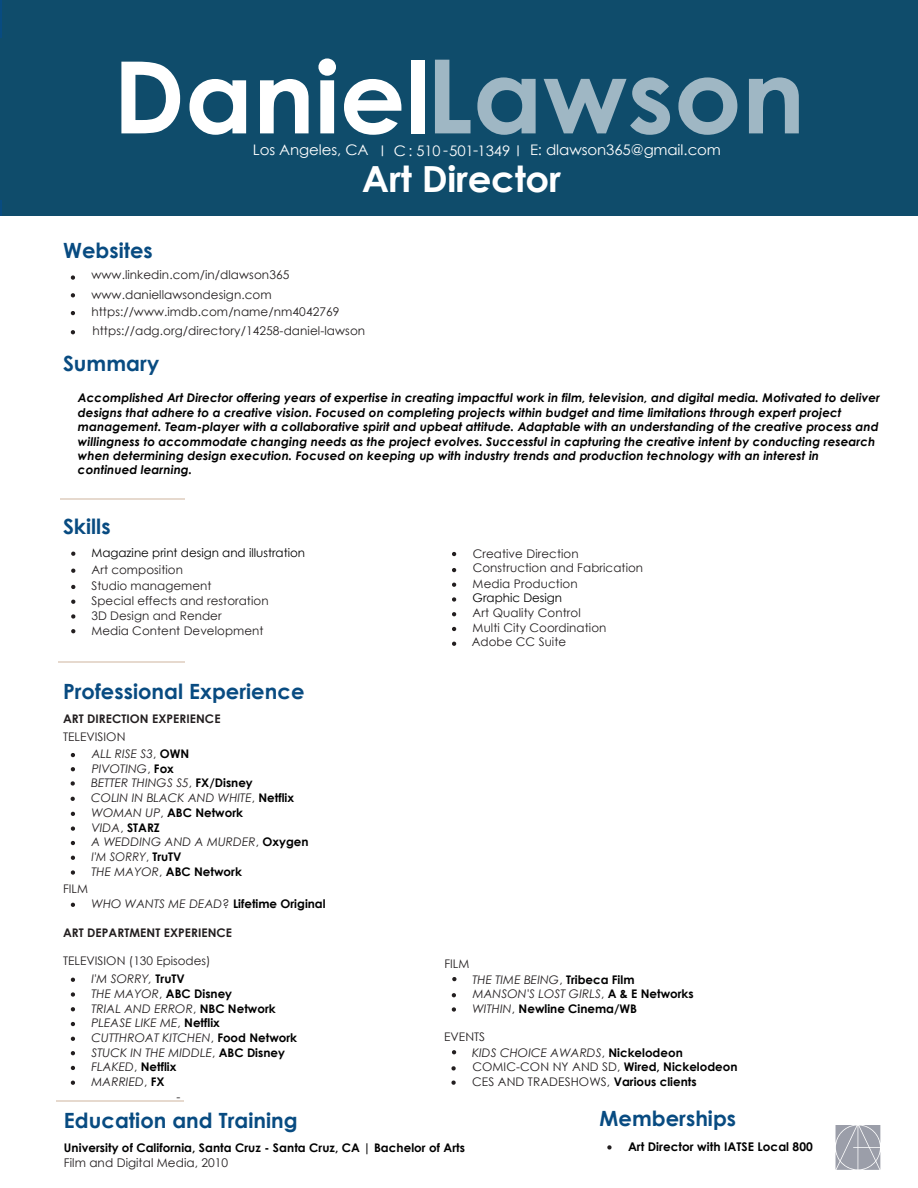
<style>
.page{position:relative;width:918px;height:1188px;background:#fff}
.page>*{position:absolute;margin:0;border:0;box-sizing:border-box;transform-origin:0 0}
.t1{font:700 99.9px "Century Gothic";color:#fff}
.t2{font:700 36px "Century Gothic";letter-spacing:-.005em;color:#fff}
.t3{font:700 21px "Century Gothic";letter-spacing:.005em;color:#084b81}
.t4{font:14.55px "Century Gothic";letter-spacing:-.01em;color:#fff}
.t5{font:italic 700 12px/14.4px "Century Gothic";letter-spacing:.005em;color:#000}
.t6{font:12px/19.2px "Century Gothic";letter-spacing:.005em;color:#231f20}
.t7{font:700 12px "Century Gothic";letter-spacing:.005em;color:#000}
.t8{font:11.85px/14.7px "Century Gothic";letter-spacing:.005em;color:#231f20}
.t9{font:italic 11.85px/14.7px "Century Gothic";letter-spacing:.005em;color:#231f20}
.t10{font:700 11.85px/14.7px "Century Gothic";color:#000}
.t11{font:11.85px "Century Gothic";color:#000}
.t12{font:700 11.85px "Century Gothic";letter-spacing:.005em;color:#231f20}
.s1{font-size:102.6px;color:#9fb7c4}
.s2{font-size:11.55px}
.s3{font-size:15px}
.s4{font-size:11.85px}
.s5{font-style:normal}
.s6{font-weight:700;font-style:normal;color:#000}
.s7{font-weight:400;font-style:italic;color:#231f20}
.s8{font-weight:400;color:#231f20}
.s9{font-style:italic}
.s10{font-weight:700;color:#000}
</style>
<div class="page">
<div style="left:0;top:0;width:918px;height:215px;background:#0f4c6b"></div>
<hr style="left:0;top:0;width:1px;height:37px;background:#084b81">
<svg style="left:0;top:200px;width:1px;height:15px"></svg>
<svg style="left:71px;top:275px;width:4px;height:5px"></svg>
<svg style="left:71px;top:293px;width:4px;height:4px"></svg>
<svg style="left:71px;top:311px;width:4px;height:4px"></svg>
<hr style="left:61px;top:498px;width:124px;height:2px;background:#e6d9ce">
<svg style="left:71px;top:552px;width:4px;height:4px"></svg>
<svg style="left:71px;top:569px;width:4px;height:4px"></svg>
<svg style="left:71px;top:585px;width:4px;height:4px"></svg>
<svg style="left:71px;top:600px;width:4px;height:4px"></svg>
<svg style="left:71px;top:614px;width:4px;height:5px"></svg>
<svg style="left:71px;top:629px;width:4px;height:4px"></svg>
<svg style="left:452px;top:552px;width:4px;height:4px"></svg>
<svg style="left:452px;top:568px;width:4px;height:4px"></svg>
<svg style="left:452px;top:583px;width:4px;height:4px"></svg>
<svg style="left:452px;top:597px;width:4px;height:5px"></svg>
<svg style="left:452px;top:612px;width:4px;height:4px"></svg>
<svg style="left:452px;top:627px;width:4px;height:4px"></svg>
<svg style="left:452px;top:642px;width:4px;height:4px"></svg>
<svg style="left:71px;top:812px;width:4px;height:4px"></svg>
<svg style="left:71px;top:826px;width:4px;height:5px"></svg>
<svg style="left:71px;top:841px;width:4px;height:4px"></svg>
<svg style="left:71px;top:856px;width:4px;height:4px"></svg>
<svg style="left:71px;top:870px;width:4px;height:5px"></svg>
<svg style="left:71px;top:903px;width:4px;height:4px"></svg>
<svg style="left:71px;top:978px;width:4px;height:4px"></svg>
<svg style="left:71px;top:992px;width:4px;height:5px"></svg>
<svg style="left:71px;top:1007px;width:4px;height:4px"></svg>
<svg style="left:71px;top:1022px;width:4px;height:4px"></svg>
<svg style="left:71px;top:1037px;width:4px;height:4px"></svg>
<svg style="left:71px;top:1051px;width:4px;height:4px"></svg>
<svg style="left:71px;top:1066px;width:4px;height:4px"></svg>
<svg style="left:71px;top:1081px;width:4px;height:4px"></svg>
<svg style="left:452px;top:977px;width:4px;height:4px"></svg>
<svg style="left:452px;top:993px;width:4px;height:4px"></svg>
<svg style="left:452px;top:1007px;width:4px;height:5px"></svg>
<svg style="left:607px;top:1145px;width:5px;height:5px"></svg>
<hr style="left:59px;top:662px;width:125px;height:1px;background:#e6d9ce">
<hr style="left:56px;top:1100px;width:128px;height:1px;background:#e6d9ce">
<svg style="left:452px;top:1050px;width:4px;height:4px"></svg>
<svg style="left:451px;top:1066px;width:5px;height:5px"></svg>
<svg style="left:451px;top:1081px;width:5px;height:4px"></svg>
<svg style="left:836px;top:1125px;width:44px;height:45px;background:#a6a8b2"></svg>
<svg style="left:71px;top:330px;width:4px;height:4px"></svg>
<svg style="left:71px;top:767px;width:4px;height:4px"></svg>
<svg style="left:71px;top:781px;width:4px;height:5px"></svg>
<svg style="left:71px;top:797px;width:4px;height:4px"></svg>
<svg style="left:71px;top:753px;width:4px;height:4px"></svg>
<h1 class="t1" style="left:113px;top:21px;width:694px">Daniel<span class="s1">Lawson</span></h1>
<p class="t4" style="left:253px;top:140px;width:470px">Los Angeles, CA <span class="s2">|</span> C : 510 -501<span class="s3">-</span>1349 <span class="s4">|</span> E: dlawson365@gmail.com</p>
<h2 class="t2" style="left:362px;top:152px;width:201px">Art Director</h2>
<h3 class="t3" style="left:63px;top:234px;width:91px">Websites</h3>
<p class="t6" style="left:92px;top:265px;width:199px">www.linkedin.com/in/dlawson365 www.daniellawsondesign.com</p>
<p class="t6" style="left:92px;top:302px;width:249px">https://www.imdb.com/name/nm4042769</p>
<h3 class="t3" style="left:63px;top:347px;width:98px">Summary</h3>
<p class="t6" style="left:92px;top:321px;width:274px">https://adg.org/directory/14258-daniel-lawson</p>
<p class="t5" style="left:78px;top:390px;width:804px">Accomplished Art Director offering years of expertise in creating impactful work in film, television, and digital media. Motivated to deliver designs that adhere to a creative vision. Focused on completing projects within budget and time limitations through expert project management. Team-player with a collaborative spirit and upbeat attitude. Adaptable with an understanding of the creative process and willingness to accommodate changing needs as the project evolves. Successful in capturing the creative intent by conducting research when determining design execution. Focused on keeping up with industry trends and production technology with an interest in continued learning.</p>
<h3 class="t3" style="left:63px;top:510px;width:49px">Skills</h3>
<p class="t11" style="left:91px;top:545px;width:215px">Magazine print design and illustration</p>
<p class="t8" style="left:91px;top:562px;width:93px">Art composition</p>
<p class="t8" style="left:91px;top:578px;width:122px">Studio management</p>
<p class="t8" style="left:91px;top:594px;width:179px">Special effects and restoration</p>
<p class="t8" style="left:91px;top:608px;width:132px">3D Design and Render</p>
<p class="t8" style="left:91px;top:623px;width:173px">Media Content Development</p>
<h3 class="t3" style="left:63px;top:676px;width:243px">Professional Experience</h3>
<p class="t12" style="left:63px;top:710px;width:159px">ART DIRECTION EXPERIENCE</p>
<p class="t8" style="left:63px;top:729px;width:64px">TELEVISION</p>
<p class="t9" style="left:92px;top:747px;width:99px">ALL RISE S3<span class="s5">,</span> <span class="s6">OWN</span></p>
<p class="t9" style="left:91px;top:761px;width:163px;line-height:14.1px">PIVOTING<span class="s5">,</span> <span class="s6">Fox<br></span>BETTER THINGS S5<span class="s5">,</span> <span class="s6">FX/Disney</span></p>
<p class="t9" style="left:91px;top:790px;width:204px">COLIN IN BLACK AND WHITE<span class="s5">,</span> <span class="s6">Netflix</span></p>
<p class="t9" style="left:92px;top:805px;width:219px">WOMAN UP<span class="s5">,</span> <span class="s6">ABC Network<br></span>VIDA<span class="s5">,</span> <span class="s6">STARZ<br></span>A WEDDING AND A MURDER<span class="s5">,</span> <span class="s6">Oxygen<br></span>I'M SORRY<span class="s5">,</span> <span class="s6">TruTV<br></span>THE MAYOR<span class="s5">,</span> <span class="s6">ABC Network</span></p>
<p class="t8" style="left:63px;top:882px;width:26px">FILM</p>
<p class="t10" style="left:92px;top:896px;width:236px"><span class="s7">WHO WANTS ME DEAD</span><span class="s8">?</span> Lifetime Original</p>
<p class="t12" style="left:63px;top:924px;width:171px">ART DEPARTMENT EXPERIENCE</p>
<p class="t8" style="left:63px;top:952px;width:149px;line-height:17.7px;text-align:center">TELEVISION (130 Episodes)<br><span class="s9">I'M SORRY,</span> <span class="s10">TruTV</span></p>
<p class="t10" style="left:92px;top:986px;width:142px"><span class="s7">THE MAYOR</span><span class="s8">,</span> ABC Disney</p>
<p class="t9" style="left:92px;top:1001px;width:186px">TRIAL AND ERROR<span class="s5">,</span> <span class="s6">NBC Network</span></p>
<p class="t9" style="left:92px;top:1016px;width:130px">PLEASE LIKE ME<span class="s5">,</span> <span class="s6">Netflix</span></p>
<p class="t9" style="left:92px;top:1030px;width:207px">CUTTHROAT KITCHEN<span class="s5">,</span> <span class="s6">Food Network</span></p>
<p class="t9" style="left:92px;top:1045px;width:195px">STUCK IN THE MIDDLE<span class="s5">,</span> <span class="s6">ABC Disney</span></p>
<p class="t10" style="left:92px;top:1059px;width:86px"><span class="s7">FLAKED</span><span class="s8">,</span> Netflix</p>
<p class="t9" style="left:92px;top:1074px;width:74px">MARRIED<span class="s5">,</span> <span class="s6">FX</span></p>
<p class="t8" style="left:176px;top:1089px;width:5px">-</p>
<p class="t8" style="left:473px;top:546px;width:172px">Creative Direction<br>Construction and Fabrication</p>
<p class="t8" style="left:473px;top:576px;width:107px">Media Production</p>
<p class="t11" style="left:473px;top:590px;width:91px">Graphic Design</p>
<p class="t8" style="left:473px;top:605px;width:110px">Art Quality Control</p>
<p class="t8" style="left:473px;top:621px;width:135px">Multi City Coordination</p>
<p class="t8" style="left:472px;top:634px;width:96px">Adobe CC Suite</p>
<p class="t8" style="left:444px;top:956px;width:26px">FILM</p>
<p class="t10" style="left:472px;top:971px;width:223px"><span class="s7">THE TIME BEING</span><span class="s8">,</span> Tribeca Film<br><span class="s7">MANSON'S LOST GIRLS</span><span class="s8">,</span> A &amp; E Networks<br><span class="s7">WITHIN</span><span class="s8">,</span> Newline Cinema/WB</p>
<p class="t9" style="left:472px;top:1028px;width:212px;line-height:15.9px;text-indent:-28px"><span class="s5">EVENTS<br></span>KIDS CHOICE AWARDS<span class="s5">,</span> <span class="s6">Nickelodeon</span></p>
<p class="t8" style="left:472px;top:1059px;width:267px">COMIC-CON NY AND SD, <span class="s10">Wired, Nickelodeon<br></span>CES AND TRADESHOWS, <span class="s10">Various clients</span></p>
<h3 class="t3" style="left:64px;top:1105px;width:235px">Education and Training</h3>
<p class="t10" style="left:64px;top:1140px;width:403px">University of California, Santa Cruz - Santa Cruz, CA | Bachelor of Arts</p>
<p class="t6" style="left:64px;top:1153px;width:166px">Film and Digital Media, 2010</p>
<h3 class="t3" style="left:600px;top:1103px;width:138px">Memberships</h3>
<p class="t7" style="left:628px;top:1137px;width:186px">Art Director with IATSE Local 800</p>
</div>
